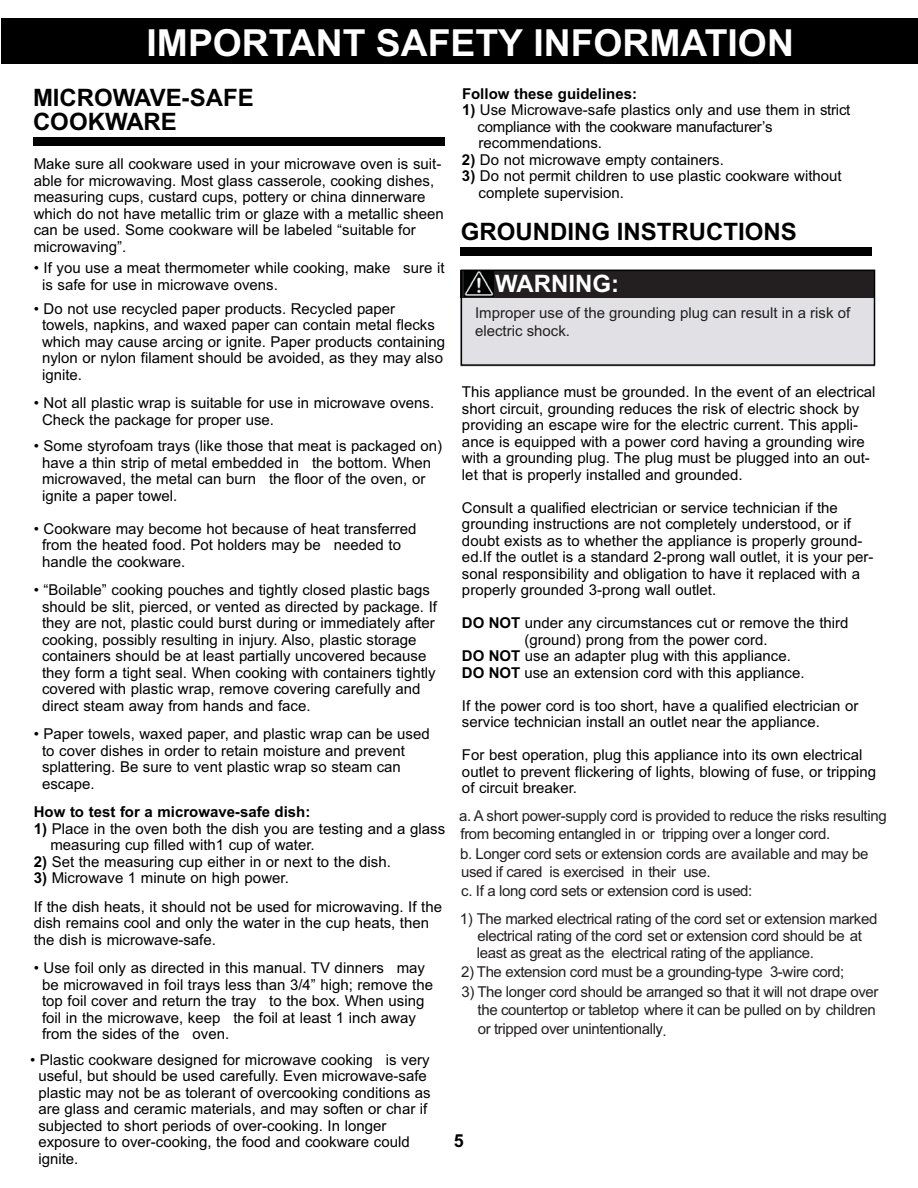
<style>
.page{position:relative;width:918px;height:1188px;background:#fff}
.page>*{position:absolute;margin:0;border:0;box-sizing:border-box;transform-origin:0 0}
.t1{font:700 37.35px "Arial";color:#fff}
.t2{font:700 24px/24px "Arial";color:#000}
.t3{font:700 24px "Arial";color:#fff}
.t4{font:700 18px "Arial";color:#000}
.t5{font:15px/16.5px "Arial";color:#000}
.t6{font:15px/18.5px "Arial";letter-spacing:-.025em;color:#231f20}
.t7{font:15px/18px "Arial";color:#231f20}
.t8{font:700 15px "Arial";color:#000}
.s1{font-weight:700}
</style>
<div class="page">
<div style="left:2px;top:18px;width:916px;height:46px;background:#000"></div>
<div style="left:33px;top:137px;width:411px;height:9px;background:#000"></div>
<div style="left:461px;top:247px;width:411px;height:9px;background:#000"></div>
<div style="left:461px;top:296px;width:414px;height:71px;background:#e1e1e5"></div>
<div style="left:461px;top:270px;width:413px;height:27px;background:#231f20"></div>
<img style="left:465px;top:273px;width:29px;height:24px">
<div style="left:461px;top:270px;width:414px;height:96px;border:2px solid #000"></div>
<h1 class="t1" style="left:147px;top:30px;width:649px">IMPORTANT SAFETY INFORMATION</h1>
<h2 class="t2" style="left:33px;top:88px;width:222px">MICROWAVE-SAFE<br>COOKWARE</h2>
<p class="t5" style="left:34px;top:157px;width:412px">Make sure all cookware used in your microwave oven is suit&shy;able for microwaving. Most glass casserole, cooking dishes, measuring cups, custard cups, pottery or china dinnerware which do not have metallic trim or glaze with a metallic sheen can be used. Some cookware will be labeled “suitable for microwaving”.</p>
<p class="t5" style="left:42px;top:261px;width:404px;text-indent:-8px">• If you use a meat thermometer while cooking, make sure it is safe for use in microwave ovens.</p>
<p class="t5" style="left:42px;top:302px;width:405px;text-indent:-8px">• Do not use recycled paper products. Recycled paper towels, napkins, and waxed paper can contain metal flecks which may cause arcing or ignite. Paper products containing nylon or nylon filament should be avoided, as they may also ignite.</p>
<p class="t5" style="left:42px;top:396px;width:394px;text-indent:-8px">• Not all plastic wrap is suitable for use in microwave ovens.<br>Check the package for proper use.</p>
<p class="t5" style="left:42px;top:439px;width:402px;text-indent:-8px">• Some styrofoam trays (like those that meat is packaged on) have a thin strip of metal embedded in the bottom. When microwaved, the metal can burn the floor of the oven, or ignite a paper towel.</p>
<p class="t5" style="left:42px;top:522px;width:376px;text-indent:-8px">• Cookware may become hot because of heat transferred from the heated food. Pot holders may be needed to handle the cookware.</p>
<p class="t5" style="left:42px;top:583px;width:396px;text-indent:-8px">• “Boilable” cooking pouches and tightly closed plastic bags should be slit, pierced, or vented as directed by package. If they are not, plastic could burst during or immediately after cooking, possibly resulting in injury. Also, plastic storage containers should be at least partially uncovered because they form a tight seal. When cooking with containers tightly covered with plastic wrap, remove covering carefully and direct steam away from hands and face.</p>
<p class="t5" style="left:42px;top:727px;width:389px;text-indent:-8px">• Paper towels, waxed paper, and plastic wrap can be used to cover dishes in order to retain moisture and prevent splattering. Be sure to vent plastic wrap so steam can escape.</p>
<p class="t8" style="left:34px;top:806px;width:278px">How to test for a microwave-safe dish:</p>
<p class="t5" style="left:50px;top:822px;width:396px;text-indent:-17px"><span class="s1">1)</span> Place in the oven both the dish you are testing and a glass measuring cup filled with1 cup of water.</p>
<p class="t5" style="left:34px;top:855px;width:359px"><span class="s1">2)</span> Set the measuring cup either in or next to the dish.</p>
<p class="t5" style="left:34px;top:865px;width:410px;line-height:28.5px"><span class="s1">3)</span> Microwave 1 minute on high power.<br>If the dish heats, it should not be used for microwaving. If the</p>
<p class="t5" style="left:34px;top:916px;width:397px">dish remains cool and only the water in the cup heats, then the dish is microwave-safe.</p>
<p class="t5" style="left:42px;top:961px;width:392px;text-indent:-8px">• Use foil only as directed in this manual. TV dinners may be microwaved in foil trays less than 3/4” high; remove the top foil cover and return the tray to the box. When using foil in the microwave, keep the foil at least 1 inch away from the sides of the oven.</p>
<p class="t5" style="left:38px;top:1053px;width:394px;text-indent:-8px">• Plastic cookware designed for microwave cooking is very useful, but should be used carefully. Even microwave-safe plastic may not be as tolerant of overcooking conditions as are glass and ceramic materials, and may soften or char if subjected to short periods of over-cooking. In longer exposure to over-cooking, the food and cookware could ignite.</p>
<p class="t8" style="left:462px;top:88px;width:177px">Follow these guidelines:</p>
<p class="t5" style="left:478px;top:103px;width:374px;text-indent:-16px"><span class="s1">1)</span> Use Microwave-safe plastics only and use them in strict compliance with the cookware manufacturer’s recommendations.</p>
<p class="t5" style="left:462px;top:153px;width:263px"><span class="s1">2)</span> Do not microwave empty containers.</p>
<p class="t5" style="left:479px;top:169px;width:365px;text-indent:-17px"><span class="s1">3)</span> Do not permit children to use plastic cookware without complete supervision.</p>
<h2 class="t2" style="left:461px;top:222px;width:338px">GROUNDING INSTRUCTIONS</h2>
<h2 class="t3" style="left:495px;top:275px;width:125px">WARNING:</h2>
<p class="t7" style="left:475px;top:305px;width:377px">Improper use of the grounding plug can result in a risk of electric shock.</p>
<p class="t5" style="left:462px;top:385px;width:415px">This appliance must be grounded. In the event of an electrical short circuit, grounding reduces the risk of electric shock by providing an escape wire for the electric current. This appli&shy;ance is equipped with a power cord having a grounding wire with a grounding plug. The plug must be plugged into an out&shy;let that is properly installed and grounded.</p>
<p class="t5" style="left:462px;top:501px;width:413px">Consult a qualified electrician or service technician if the grounding instructions are not completely understood, or if doubt exists as to whether the appliance is properly ground&shy;ed.If the outlet is a standard 2-prong wall outlet, it is your per&shy;sonal responsibility and obligation to have it replaced with a properly grounded 3-prong wall outlet.</p>
<p class="t5" style="left:462px;top:616px;width:388px"><span class="s1">DO NOT</span> under any circumstances cut or remove the third</p>
<p class="t5" style="left:525px;top:633px;width:245px">(ground) prong from the power cord.</p>
<p class="t5" style="left:462px;top:649px;width:330px"><span class="s1">DO NOT</span> use an adapter plug with this appliance.</p>
<p class="t5" style="left:462px;top:666px;width:344px"><span class="s1">DO NOT</span> use an extension cord with this appliance.</p>
<p class="t5" style="left:462px;top:699px;width:398px">If the power cord is too short, have a qualified electrician or service technician install an outlet near the appliance.</p>
<p class="t5" style="left:462px;top:748px;width:416px">For best operation, plug this appliance into its own electrical outlet to prevent flickering of lights, blowing of fuse, or tripping of circuit breaker.</p>
<p class="t6" style="left:459px;top:808px;width:429px">a. A short power-supply cord is provided to reduce the risks resulting</p>
<p class="t6" style="left:460px;top:846px;width:410px">b. Longer cord sets or extension cords are available and may be</p>
<p class="t6" style="left:461px;top:826px;width:371px">from becoming entangled in or tripping over a longer cord.</p>
<p class="t6" style="left:461px;top:864px;width:293px">used if cared is exercised in their use.<br>c. If a long cord sets or extension cord is used:</p>
<p class="t6" style="left:460px;top:911px;width:419px">1) The marked electrical rating of the cord set or extension marked</p>
<p class="t6" style="left:461px;top:964px;width:385px">2) The extension cord must be a grounding-type 3-wire cord;</p>
<p class="t6" style="left:462px;top:984px;width:418px">3) The longer cord should be arranged so that it will not drape over</p>
<p class="t6" style="left:478px;top:1021px;width:187px">or tripped over unintentionally.</p>
<p class="t6" style="left:477px;top:928px;width:386px">electrical rating of the cord set or extension cord should be at</p>
<p class="t6" style="left:477px;top:945px;width:338px">least as great as the electrical rating of the appliance.</p>
<p class="t6" style="left:478px;top:1002px;width:400px">the countertop or tabletop where it can be pulled on by children</p>
<p class="t6" style="left:663px;top:1023px;width:6px">.</p>
<p class="t4" style="left:454px;top:1134px;width:12px">5</p>
</div>
